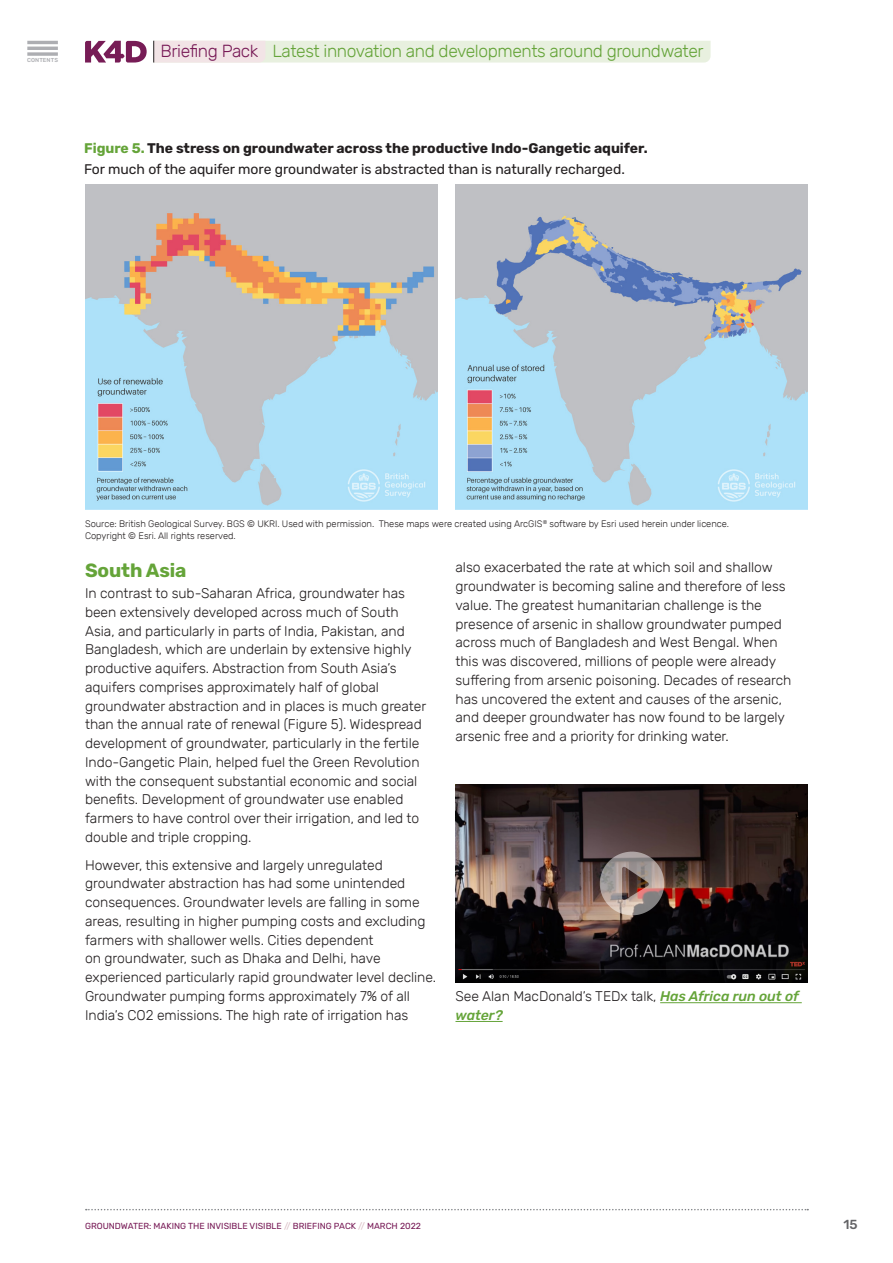
<style>
.page{position:relative;width:893px;height:1263px;background:#fff}
.page>*{position:absolute;margin:0;border:0;box-sizing:border-box;transform-origin:0 0}
.t1{font:700 19.2px "Rubik";letter-spacing:-.005em;color:#65a439}
.t2{font:300 17.4px "Rubik";letter-spacing:-.025em;color:#65a439}
.t3{font:300 13.95px/18.8px "Rubik";letter-spacing:-.005em;color:#231f20}
.t4{font:13.95px/20.9px "Rubik";letter-spacing:-.005em;color:#231f20}
.t5{font:500 13.2px "Rubik";color:#636366}
.t6{font:300 9.3px/12.3px "Rubik";letter-spacing:-.005em;color:#231f20}
.t7{font:8.7px "Rubik";color:#781b57}
.t8{font:500 5.7px "Rubik";letter-spacing:.02em;color:#adaeb2}
.s1{color:#781b57}
.s2{font-weight:700;color:#65a439}
.s3{font-weight:700}
.s4{font-weight:500;font-style:italic;color:#65a439}
.s5{color:#d9bbc3}
</style>
<div class="page">
<svg style="left:86px;top:1209px;width:722px;height:1px"></svg>
<hr style="left:27px;top:41px;width:31px;height:3px;background:#adaeb2">
<hr style="left:27px;top:47px;width:31px;height:3px;background:#adaeb2">
<svg style="left:27px;top:52px;width:31px;height:4px"></svg>
<img style="left:85px;top:184px;width:352px;height:325px">
<img style="left:455px;top:184px;width:353px;height:325px">
<svg style="left:85px;top:41px;width:62px;height:22px"></svg>
<svg style="left:153px;top:41px;width:558px;height:22px;background:#e9ede0"></svg>
<hr style="left:660px;top:1002px;width:142px;height:1px;background:#65a439">
<hr style="left:455px;top:1021px;width:48px;height:1px;background:#65a439">
<img style="left:455px;top:785px;width:353px;height:197px">
<img style="left:599px;top:851px;width:65px;height:64px">
<p class="t8" style="left:27px;top:57px;width:33px">CONTENTS</p>
<p class="t2" style="left:161px;top:41px;width:545px"><span class="s1">Briefing Pack</span> Latest innovation and developments around groundwater</p>
<p class="t4" style="left:84px;top:138px;width:565px"><span class="s2">Figure 5.</span> <span class="s3">The stress on groundwater across the productive Indo-Gangetic aquifer.<br></span>For much of the aquifer more groundwater is abstracted than is naturally recharged.</p>
<p class="t6" style="left:85px;top:518px;width:646px">Source: British Geological Survey. BGS © UKRI. Used with permission. These maps were created using ArcGIS<sup>®</sup> software by Esri used herein under licence.<br>Copyright © Esri. All rights reserved.</p>
<h1 class="t1" style="left:85px;top:559px;width:103px">South Asia</h1>
<p class="t3" style="left:85px;top:584px;width:343px">In contrast to sub-Saharan Africa, groundwater has been extensively developed across much of South Asia, and particularly in parts of India, Pakistan, and Bangladesh, which are underlain by extensive highly productive aquifers. Abstraction from South Asia’s aquifers comprises approximately half of global groundwater abstraction and in places is much greater than the annual rate of renewal (Figure 5). Widespread development of groundwater, particularly in the fertile Indo-Gangetic Plain, helped fuel the Green Revolution with the consequent substantial economic and social benefits. Development of groundwater use enabled farmers to have control over their irrigation, and led to double and triple cropping.</p>
<p class="t3" style="left:85px;top:856px;width:353px">However, this extensive and largely unregulated groundwater abstraction has had some unintended consequences. Groundwater levels are falling in some areas, resulting in higher pumping costs and excluding farmers with shallower wells. Cities dependent<br>on groundwater, such as Dhaka and Delhi, have experienced particularly rapid groundwater level decline.<br>Groundwater pumping forms approximately 7% of all India’s CO2 emissions. The high rate of irrigation has</p>
<p class="t3" style="left:455px;top:559px;width:337px">also exacerbated the rate at which soil and shallow groundwater is becoming saline and therefore of less value. The greatest humanitarian challenge is the presence of arsenic in shallow groundwater pumped across much of Bangladesh and West Bengal. When this was discovered, millions of people were already suffering from arsenic poisoning. Decades of research has uncovered the extent and causes of the arsenic, and deeper groundwater has now found to be largely arsenic free and a priority for drinking water.</p>
<p class="t3" style="left:455px;top:987px;width:345px">See Alan MacDonald’s TEDx talk, <span class="s4">Has Africa run out of water?</span></p>
<p class="t7" style="left:85px;top:1221px;width:337px">GROUNDWATER: MAKING THE INVISIBLE VISIBLE <span class="s5">//</span> BRIEFING PACK <span class="s5">//</span> MARCH 2022</p>
<p class="t5" style="left:843px;top:1216px;width:16px">15</p>
</div>
